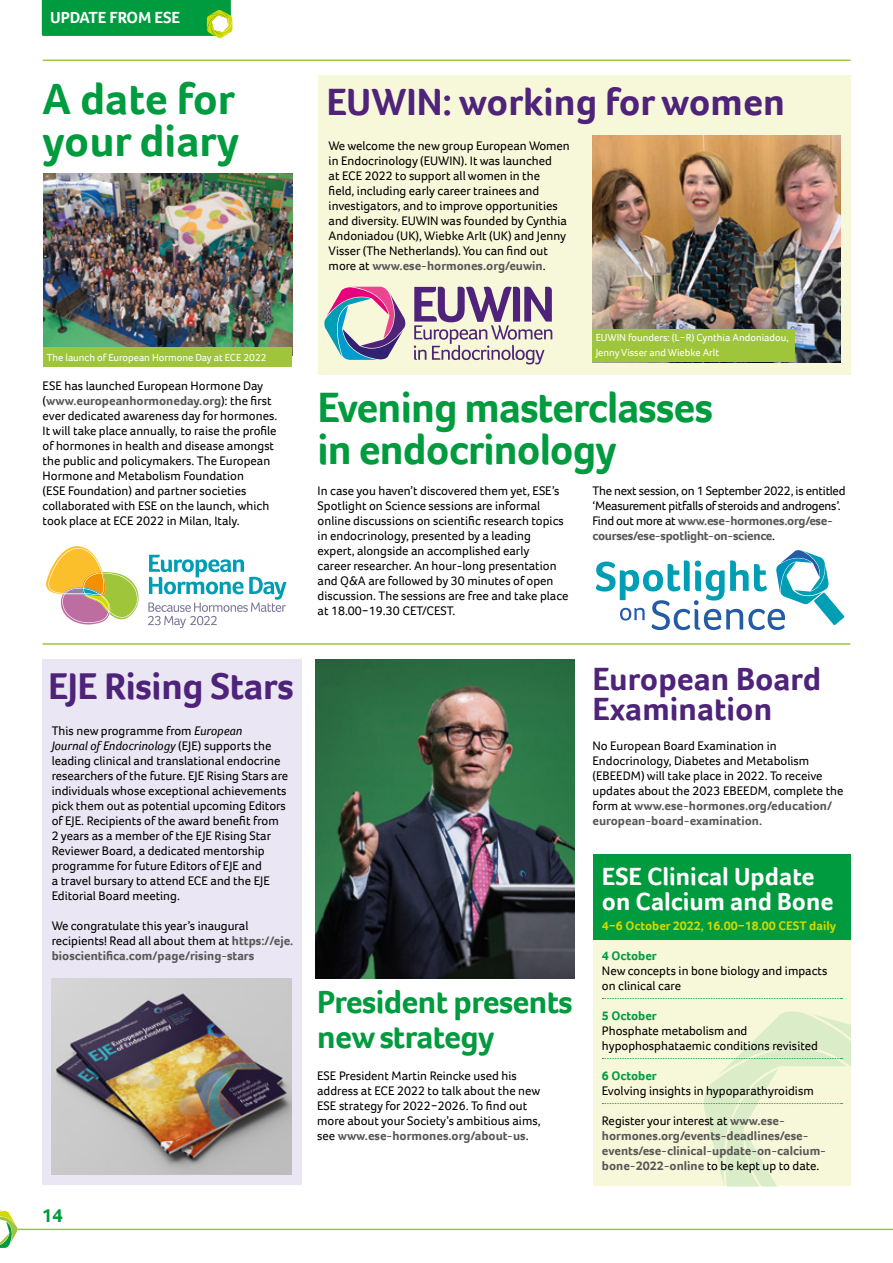
<style>
.page{position:relative;width:893px;height:1263px;background:#fff}
.page>*{position:absolute;margin:0;border:0;box-sizing:border-box;transform-origin:0 0}
.t1{font:700 45px/42px "Foco";color:#009b3e}
.t2{font:700 43.5px/42px "Foco";letter-spacing:-.02em;color:#009b3e}
.t3{font:700 39px "Foco";color:#4e2379}
.t4{font:700 38.25px "Foco";letter-spacing:-.01em;color:#4e2379}
.t5{font:700 33px/34.5px "Foco";letter-spacing:-.02em;color:#009b3e}
.t6{font:700 33px/30px "Foco";color:#4e2379}
.t7{font:700 25.5px/25.5px "Foco";color:#fff}
.t8{font:700 19.5px "Foco";color:#009b3e}
.t9{font:700 16.5px "Foco";letter-spacing:-.005em;color:#fff}
.t10{font:12.75px/15px "Foco";color:#000}
.t11{font:12.75px/15px "Foco";letter-spacing:-.02em;color:#000}
.t12{font:700 12.75px/15px "Foco";color:#575756}
.t13{font:700 12.75px "Foco";color:#d3d800}
.t14{font:700 12.75px "Foco";color:#009b3e}
.t15{font:10.5px/15px "Foco";color:#fff}
.s1{font-weight:700;color:#575756}
.s2{font-style:italic}
.s3{font-weight:400;color:#000}
</style>
<div class="page">
<div style="left:43px;top:660px;width:259px;height:525px;background:#eae6f3"></div>
<svg style="left:0;top:1211px;width:18px;height:37px"></svg>
<hr style="left:17px;top:1229px;width:876px;height:1px;background:#9fc63b">
<svg style="left:42px;top:0;width:190px;height:38px;background:#1fa64b"></svg>
<hr style="left:43px;top:60px;width:808px;height:1px;background:#9fc63b">
<svg style="left:46px;top:546px;width:240px;height:82px"></svg>
<div style="left:318px;top:75px;width:532px;height:300px;background:#f7f7da"></div>
<img style="left:592px;top:136px;width:248px;height:226px">
<div style="left:592px;top:329px;width:203px;height:33px;background:#9fc63b"></div>
<svg style="left:414px;top:287px;width:138px;height:77px"></svg>
<svg style="left:324px;top:287px;width:82px;height:73px"></svg>
<svg style="left:596px;top:550px;width:248px;height:80px"></svg>
<hr style="left:43px;top:643px;width:807px;height:2px;background:#9fc63b">
<div style="left:593px;top:940px;width:258px;height:246px;background:#f7f7da"></div>
<div style="left:593px;top:855px;width:258px;height:85px;background:#009b3e"></div>
<svg style="left:602px;top:998px;width:240px;height:1px"></svg>
<svg style="left:602px;top:1011px;width:249px;height:175px"></svg>
<img style="left:52px;top:979px;width:240px;height:195px">
<img style="left:44px;top:173px;width:248px;height:175px">
<img style="left:316px;top:660px;width:258px;height:319px">
<div style="left:44px;top:348px;width:248px;height:19px;background:#9fc63b"></div>
<p class="t9" style="left:50px;top:7px;width:132px">UPDATE FROM ESE</p>
<h1 class="t1" style="left:43px;top:77px;width:198px">A date for your diary</h1>
<p class="t15" style="left:47px;top:350px;width:221px">The launch of European Hormone Day at ECE 2022</p>
<p class="t10" style="left:43px;top:378px;width:236px">ESE has launched European Hormone Day (<span class="s1">www.europeanhormoneday.org</span>): the first ever dedicated awareness day for hormones.<br>It will take place annually, to raise the profile of hormones in health and disease amongst the public and policymakers. The European Hormone and Metabolism Foundation<br>(ESE Foundation) and partner societies collaborated with ESE on the launch, which took place at ECE 2022 in Milan, Italy.</p>
<h3 class="t4" style="left:48px;top:661px;width:247px">EJE Rising Stars</h3>
<p class="t10" style="left:52px;top:723px;width:238px">This new programme from <span class="s2">European<br>Journal of Endocrinology</span> (EJE) supports the leading clinical and translational endocrine researchers of the future. EJE Rising Stars are individuals whose exceptional achievements pick them out as potential upcoming Editors of EJE. Recipients of the award benefit from 2 years as a member of the EJE Rising Star Reviewer Board, a dedicated mentorship programme for future Editors of EJE and<br>a travel bursary to attend ECE and the EJE Editorial Board meeting.</p>
<p class="t10" style="left:52px;top:918px;width:243px">We congratulate this year’s inaugural recipients! Read all about them at <span class="s1">https://eje. bioscientifica.com/page/rising-stars</span></p>
<h3 class="t8" style="left:42px;top:1203px;width:23px">14</h3>
<h3 class="t3" style="left:326px;top:76px;width:460px">EUWIN: working for women</h3>
<p class="t10" style="left:329px;top:138px;width:243px">We welcome the new group European Women in Endocrinology (EUWIN). It was launched<br>at ECE 2022 to support all women in the<br>field, including early career trainees and investigators, and to improve opportunities and diversity. EUWIN was founded by Cynthia Andoniadou (UK), Wiebke Arlt (UK) and Jenny Visser (The Netherlands). You can find out more at <span class="s1">www.ese-hormones.org/euwin</span>.</p>
<p class="t15" style="left:596px;top:330px;width:195px">EUWIN founders: (L−R) Cynthia Andoniadou,<br>Jenny Visser and Wiebke Arlt</p>
<h2 class="t2" style="left:318px;top:385px;width:397px">Evening masterclasses in endocrinology</h2>
<p class="t10" style="left:318px;top:483px;width:252px">In case you haven’t discovered them yet, ESE’s Spotlight on Science sessions are informal online discussions on scientific research topics in endocrinology, presented by a leading expert, alongside an accomplished early<br>career researcher. An hour-long presentation and Q&amp;A are followed by 30 minutes of open discussion. The sessions are free and take place at 18.00−19.30 CET/CEST.</p>
<p class="t11" style="left:592px;top:483px;width:255px">The next session, on 1 September 2022, is entitled ‘Measurement pitfalls of steroids and androgens’.<br>Find out more at <span class="s1">www.ese-hormones.org/ese&shy;courses/ese-spotlight-on-science</span>.</p>
<h3 class="t5" style="left:317px;top:984px;width:257px">President presents new strategy</h3>
<p class="t10" style="left:317px;top:1068px;width:225px">ESE President Martin Reincke used his address at ECE 2022 to talk about the new ESE strategy for 2022−2026. To find out more about your Society’s ambitious aims, see <span class="s1">www.ese-hormones.org/about-us</span>.</p>
<h3 class="t6" style="left:592px;top:663px;width:230px">European Board<br>Examination</h3>
<p class="t10" style="left:592px;top:738px;width:253px">No European Board Examination in Endocrinology, Diabetes and Metabolism (EBEEDM) will take place in 2022. To receive updates about the 2023 EBEEDM, complete the form at <span class="s1">www.ese-hormones.org/education/ european-board-examination.</span></p>
<h3 class="t7" style="left:602px;top:863px;width:233px">ESE Clinical Update on Calcium and Bone</h3>
<p class="t13" style="left:602px;top:917px;width:236px">4−6 October 2022, 16.00−18.00 CEST daily</p>
<p class="t14" style="left:602px;top:947px;width:56px">4 October</p>
<p class="t10" style="left:602px;top:963px;width:227px">New concepts in bone biology and impacts on clinical care</p>
<p class="t14" style="left:602px;top:1007px;width:56px">5 October</p>
<p class="t10" style="left:602px;top:1023px;width:217px">Phosphate metabolism and hypophosphataemic conditions revisited</p>
<p class="t14" style="left:602px;top:1067px;width:56px">6 October</p>
<p class="t10" style="left:602px;top:1083px;width:213px">Evolving insights in hypoparathyroidism</p>
<p class="t12" style="left:602px;top:1113px;width:226px"><span class="s3">Register your interest at</span> www.ese&shy;hormones.org/events-deadlines/ese&shy;events/ese-clinical-update-on-calcium&shy;bone-2022-online <span class="s3">to be kept up to date.</span></p>
</div>
